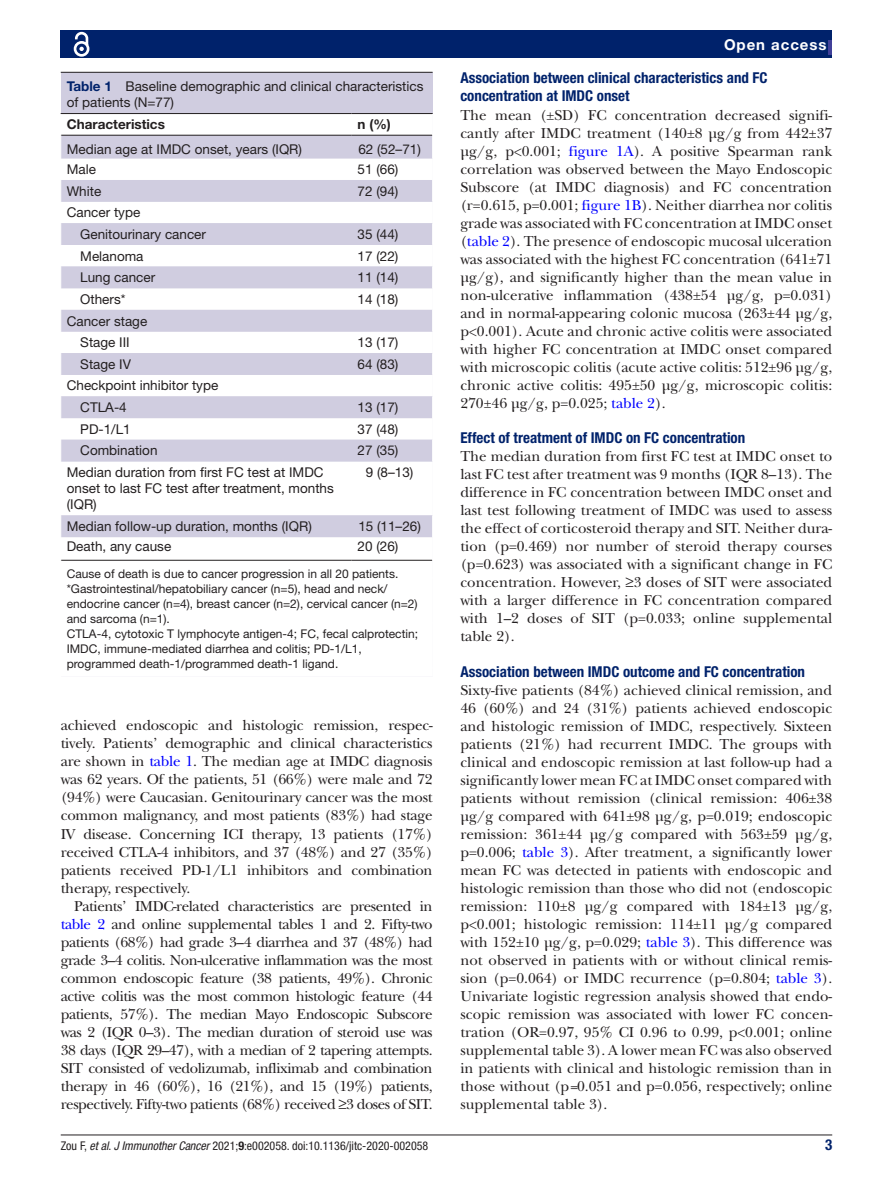
<style>
.page{position:relative;width:893px;height:1191px;background:#fff}
.page>*{position:absolute;margin:0;border:0;box-sizing:border-box;transform-origin:0 0}
.t1{font:15px/18px "New Baskerville";color:#231f20;text-align:justify}
.t2{font:700 condensed 15px/18px "Helvetica Neue LT Std";color:#00226b}
.t3{font:700 15px "Helvetica Neue LT Std";letter-spacing:.065em;color:#fff}
.t4{font:13.5px/21.6px "Helvetica Neue LT Std";color:#231f20}
.t5{font:700 13.5px "Helvetica Neue LT Std";color:#231f20}
.t6{font:12px/15px "Helvetica Neue LT Std";color:#231f20}
.t7{font:condensed 12px "Helvetica Neue LT Std";color:#231f20}
.s1{font-weight:700;color:#00226b}
.s2{color:#00f}
.s3{font-style:italic}
.s4{font-weight:700}
</style>
<div class="page">
<hr style="left:61px;top:1134px;width:771px;height:1px;background:#231f20">
<div style="left:61px;top:31px;width:771px;height:27px;background:#00226b"></div>
<hr style="left:828px;top:40px;width:4px;height:15px;background:#414099">
<svg style="left:73px;top:31px;width:17px;height:26px"></svg>
<div style="left:61px;top:73px;width:372px;height:604px;background:#d0cde0"></div>
<hr style="left:61px;top:72px;width:372px;height:1px;background:#231f20">
<div style="left:61px;top:114px;width:371px;height:563px;background:#fff"></div>
<svg style="left:61px;top:136px;width:371px;height:401px"></svg>
<hr style="left:61px;top:113px;width:291px;height:1px;background:#231f20">
<hr style="left:61px;top:135px;width:291px;height:1px;background:#231f20">
<hr style="left:352px;top:113px;width:81px;height:1px;background:#231f20">
<hr style="left:352px;top:135px;width:80px;height:1px;background:#231f20">
<hr style="left:352px;top:560px;width:80px;height:1px;background:#231f20">
<hr style="left:61px;top:560px;width:291px;height:1px;background:#231f20">
<svg style="left:432px;top:114px;width:1px;height:347px"></svg>
<hr style="left:432px;top:461px;width:1px;height:54px;background:#fff">
<svg style="left:432px;top:515px;width:1px;height:45px"></svg>
<hr style="left:432px;top:560px;width:1px;height:117px;background:#fff">
<hr style="left:67px;top:577px;width:366px;height:1px;background:#fff">
<hr style="left:67px;top:622px;width:366px;height:1px;background:#fff">
<hr style="left:67px;top:667px;width:366px;height:1px;background:#fff">
<p class="t4" style="left:67px;top:77px;width:358px;line-height:16.5px"><span class="s1">Table 1</span> Baseline demographic and clinical characteristics of patients (N=77)</p>
<p class="t5" style="left:67px;top:116px;width:100px">Characteristics</p>
<p class="t5" style="left:358px;top:116px;width:35px">n (%)</p>
<p class="t4" style="left:67px;top:138px;width:237px">Median age at IMDC onset, years (IQR)</p>
<p class="t4" style="left:358px;top:138px;width:64px">62 (52–71)</p>
<p class="t4" style="left:67px;top:158px;width:31px">Male</p>
<p class="t4" style="left:358px;top:158px;width:42px">51 (66)</p>
<p class="t4" style="left:67px;top:180px;width:36px">White</p>
<p class="t4" style="left:358px;top:180px;width:42px">72 (94)</p>
<p class="t4" style="left:80px;top:201px;width:127px;text-indent:-14px">Cancer type<br>Genitourinary cancer</p>
<p class="t4" style="left:358px;top:223px;width:42px">35 (44)</p>
<p class="t4" style="left:80px;top:245px;width:65px">Melanoma</p>
<p class="t4" style="left:358px;top:245px;width:42px">17 (22)</p>
<p class="t4" style="left:80px;top:266px;width:77px">Lung cancer</p>
<p class="t4" style="left:358px;top:266px;width:42px">11 (14)</p>
<p class="t4" style="left:80px;top:288px;width:47px">Others*</p>
<p class="t4" style="left:358px;top:288px;width:42px">14 (18)</p>
<p class="t4" style="left:67px;top:310px;width:82px;text-align:center">Cancer stage<br>Stage III</p>
<p class="t4" style="left:358px;top:331px;width:42px">13 (17)</p>
<p class="t4" style="left:80px;top:353px;width:52px">Stage IV</p>
<p class="t4" style="left:358px;top:353px;width:42px">64 (83)</p>
<p class="t4" style="left:80px;top:375px;width:140px;text-indent:-14px">Checkpoint inhibitor type<br>CTLA-4</p>
<p class="t4" style="left:358px;top:396px;width:42px">13 (17)</p>
<p class="t4" style="left:80px;top:418px;width:52px">PD-1/L1</p>
<p class="t4" style="left:358px;top:418px;width:42px">37 (48)</p>
<p class="t4" style="left:80px;top:439px;width:79px">Combination</p>
<p class="t4" style="left:358px;top:439px;width:42px">27 (35)</p>
<p class="t4" style="left:67px;top:464px;width:269px;line-height:16.2px">Median duration from first FC test at IMDC onset to last FC test after treatment, months (IQR)</p>
<p class="t4" style="left:366px;top:461px;width:49px">9 (8–13)</p>
<p class="t4" style="left:67px;top:515px;width:247px">Median follow-up duration, months (IQR)</p>
<p class="t4" style="left:358px;top:515px;width:64px">15 (11–26)</p>
<p class="t4" style="left:67px;top:535px;width:106px">Death, any cause</p>
<p class="t4" style="left:358px;top:535px;width:42px">20 (26)</p>
<p class="t6" style="left:67px;top:566px;width:353px">Cause of death is due to cancer progression in all 20 patients. *Gastrointestinal/hepatobiliary cancer (n=5), head and neck/ endocrine cancer (n=4), breast cancer (n=2), cervical cancer (n=2) and sarcoma (n=1).<br>CTLA-4, cytotoxic T lymphocyte antigen-4; FC, fecal calprotectin; IMDC, immune-mediated diarrhea and colitis; PD-1/L1, programmed death-1/programmed death-1 ligand.</p>
<p class="t1" style="left:61px;top:716px;width:373px">achieved endoscopic and histologic remission, respec&shy;tively. Patients’ demographic and clinical characteristics are shown in <span class="s2">table 1</span>. The median age at IMDC diagnosis was 62 years. Of the patients, 51 (66%) were male and 72 (94%) were Caucasian. Genitourinary cancer was the most common malignancy, and most patients (83%) had stage IV disease. Concerning ICI therapy, 13 patients (17%) received CTLA-4 inhibitors, and 37 (48%) and 27 (35%) patients received PD-1/L1 inhibitors and combination therapy, respectively.</p>
<p class="t1" style="left:61px;top:897px;width:373px;text-indent:14px">Patients’ IMDC-related characteristics are presented in <span class="s2">table 2</span> and online supplemental tables 1 and 2. Fifty-two patients (68%) had grade 3–4 diarrhea and 37 (48%) had grade 3–4 colitis. Non-ulcerative inflammation was the most common endoscopic feature (38 patients, 49%). Chronic active colitis was the most common histologic feature (44 patients, 57%). The median Mayo Endoscopic Subscore was 2 (IQR 0–3). The median duration of steroid use was 38 days (IQR 29–47), with a median of 2 tapering attempts.<br>SIT consisted of vedolizumab, infliximab and combination therapy in 46 (60%), 16 (21%), and 15 (19%) patients, respectively. Fifty-two patients (68%) received ≥3 doses of SIT.</p>
<p class="t3" style="left:724px;top:35px;width:104px">Open access</p>
<p class="t2" style="left:460px;top:69px;width:309px">Association between clinical characteristics and FC concentration at IMDC onset</p>
<p class="t1" style="left:460px;top:106px;width:373px">The mean (±SD) FC concentration decreased signifi&shy;cantly after IMDC treatment (140±8 μg/g from 442±37 μg/g, p&lt;0.001; <span class="s2">figure 1A</span>). A positive Spearman rank correlation was observed between the Mayo Endoscopic Subscore (at IMDC diagnosis) and FC concentration (r=0.615, p=0.001; <span class="s2">figure 1B</span>). Neither diarrhea nor colitis grade was associated with FC concentration at IMDC onset (<span class="s2">table 2</span>). The presence of endoscopic mucosal ulceration was associated with the highest FC concentration (641±71 μg/g), and significantly higher than the mean value in non-ulcerative inflammation (438±54 μg/g, p=0.031) and in normal-appearing colonic mucosa (263±44 μg/g, p&lt;0.001). Acute and chronic active colitis were associated with higher FC concentration at IMDC onset compared with microscopic colitis (acute active colitis: 512±96 μg/g, chronic active colitis: 495±50 μg/g, microscopic colitis:<br>270±46 μg/g, p=0.025; <span class="s2">table 2</span>).</p>
<p class="t2" style="left:460px;top:429px;width:286px">Effect of treatment of IMDC on FC concentration</p>
<p class="t1" style="left:460px;top:447px;width:373px">The median duration from first FC test at IMDC onset to last FC test after treatment was 9 months (IQR 8–13). The difference in FC concentration between IMDC onset and last test following treatment of IMDC was used to assess the effect of corticosteroid therapy and SIT. Neither dura&shy;tion (p=0.469) nor number of steroid therapy courses (p=0.623) was associated with a significant change in FC concentration. However, ≥3 doses of SIT were associated with a larger difference in FC concentration compared with 1–2 doses of SIT (p=0.033; online supplemental table 2).</p>
<p class="t2" style="left:460px;top:662px;width:346px">Association between IMDC outcome and FC concentration</p>
<p class="t1" style="left:460px;top:681px;width:373px">Sixty-five patients (84%) achieved clinical remission, and 46 (60%) and 24 (31%) patients achieved endoscopic and histologic remission of IMDC, respectively. Sixteen patients (21%) had recurrent IMDC. The groups with clinical and endoscopic remission at last follow-up had a significantly lower mean FC at IMDC onset compared with patients without remission (clinical remission: 406±38 μg/g compared with 641±98 μg/g, p=0.019; endoscopic remission: 361±44 μg/g compared with 563±59 μg/g, p=0.006; <span class="s2">table 3</span>). After treatment, a significantly lower mean FC was detected in patients with endoscopic and histologic remission than those who did not (endoscopic remission: 110±8 μg/g compared with 184±13 μg/g, p&lt;0.001; histologic remission: 114±11 μg/g compared with 152±10 μg/g, p=0.029; <span class="s2">table 3</span>). This difference was not observed in patients with or without clinical remis&shy;sion (p=0.064) or IMDC recurrence (p=0.804; <span class="s2">table 3</span>).<br>Univariate logistic regression analysis showed that endo&shy;scopic remission was associated with lower FC concen&shy;tration (OR=0.97, 95% CI 0.96 to 0.99, p&lt;0.001; online supplemental table 3). A lower mean FC was also observed in patients with clinical and histologic remission than in those without (p<span class="s3">=</span>0.051 and p=0.056, respectively; online supplemental table 3).</p>
<p class="t7" style="left:61px;top:1138px;width:369px">Zou F, <span class="s3">et al</span>. <span class="s3">J Immunother Cancer</span> 2021;<span class="s4">9</span>:e002058. doi:10.1136/jitc-2020-002058</p>
<p class="t2" style="left:825px;top:1135px;width:9px">3</p>
</div>
